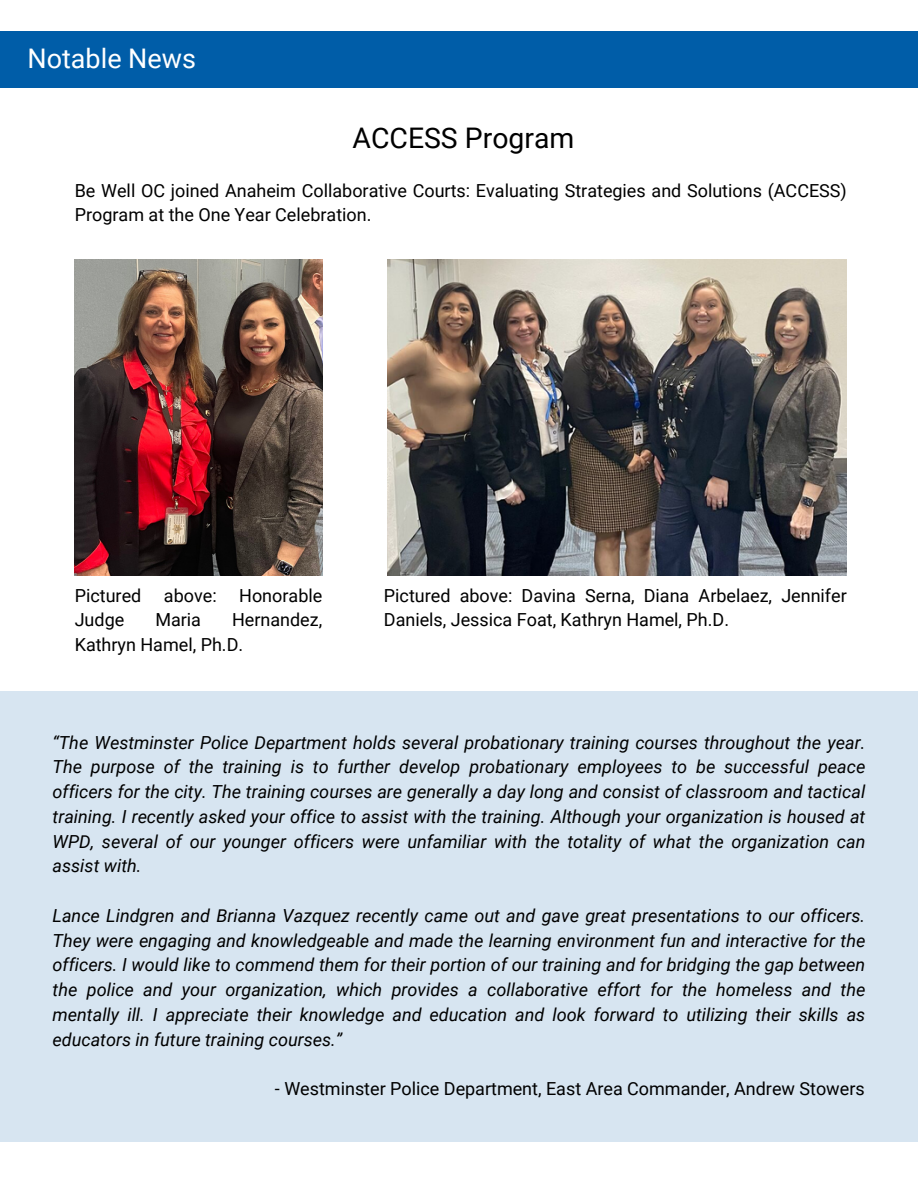
<style>
.page{position:relative;width:918px;height:1188px;background:#fff}
.page>*{position:absolute;margin:0;border:0;box-sizing:border-box;transform-origin:0 0}
.t1{font:28.35px "Roboto";color:#000}
.t2{font:27px "Roboto";color:#fff}
.t3{font:italic 18px/24.8px "Roboto";color:#000;text-align:justify}
.t4{font:18px/24.8px "Roboto";color:#000}
</style>
<div class="page">
<div style="left:0;top:31px;width:918px;height:57px;background:#005da8"></div>
<img style="left:387px;top:259px;width:460px;height:317px">
<img style="left:75px;top:259px;width:247px;height:317px">
<div style="left:0;top:691px;width:918px;height:450px;background:#d7e5f1"></div>
<h1 class="t2" style="left:28px;top:43px;width:170px">Notable News</h1>
<p class="t1" style="left:353px;top:122px;width:223px">ACCESS Program</p>
<h1 class="t4" style="left:75px;top:178px;width:774px">Be Well OC joined Anaheim Collaborative Courts: Evaluating Strategies and Solutions (ACCESS)<br>Program at the One Year Celebration.</h1>
<p class="t4" style="left:75px;top:583px;width:68px">Pictured</p>
<p class="t4" style="left:164px;top:583px;width:54px">above:</p>
<p class="t4" style="left:239px;top:583px;width:85px">Honorable</p>
<p class="t4" style="left:75px;top:608px;width:51px">Judge</p>
<p class="t4" style="left:155px;top:608px;width:47px">Maria</p>
<p class="t4" style="left:75px;top:608px;width:249px;text-indent:157px">Hernandez,<br>Kathryn Hamel, Ph.D.</p>
<p class="t4" style="left:384px;top:583px;width:464px">Pictured above: Davina Serna, Diana Arbelaez, Jennifer<br>Daniels, Jessica Foat, Kathryn Hamel, Ph.D.</p>
<p class="t3" style="left:53px;top:730px;width:814px">“The Westminster Police Department holds several probationary training courses throughout the year.<br>The purpose of the training is to further develop probationary employees to be successful peace officers for the city. The training courses are generally a day long and consist of classroom and tactical training. I recently asked your office to assist with the training. Although your organization is housed at WPD, several of our younger officers were unfamiliar with the totality of what the organization can assist with.</p>
<p class="t3" style="left:53px;top:903px;width:814px">Lance Lindgren and Brianna Vazquez recently came out and gave great presentations to our officers.<br>They were engaging and knowledgeable and made the learning environment fun and interactive for the officers. I would like to commend them for their portion of our training and for bridging the gap between the police and your organization, which provides a collaborative effort for the homeless and the mentally ill. I appreciate their knowledge and education and look forward to utilizing their skills as educators in future training courses.”</p>
<p class="t4" style="left:275px;top:1076px;width:591px">- Westminster Police Department, East Area Commander, Andrew Stowers</p>
</div>
